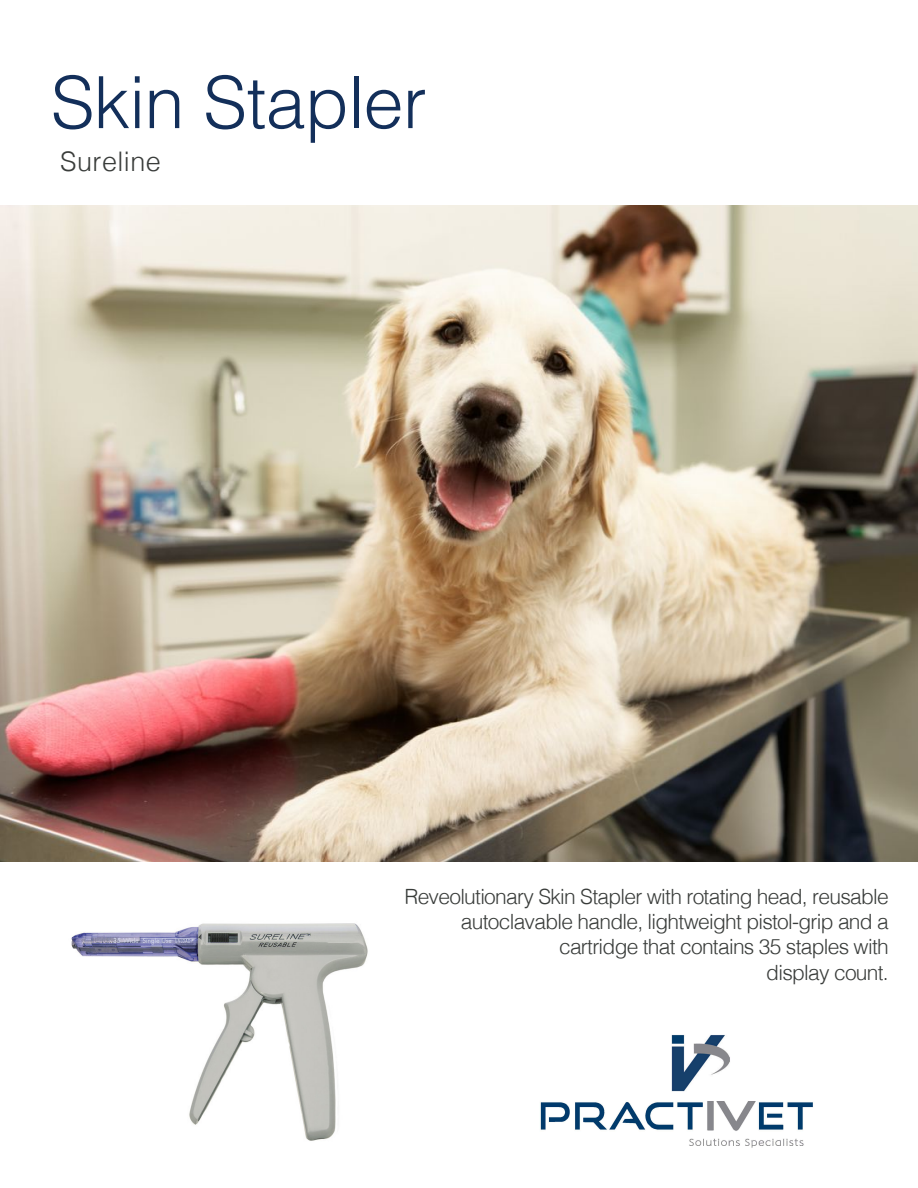
<style>
.page{position:relative;width:918px;height:1188px;background:#fff}
.page>*{position:absolute;margin:0;border:0;box-sizing:border-box;transform-origin:0 0}
.t1{font:300 72px "Helvetica";letter-spacing:-.01em;color:#132f5a}
.t2{font:300 27px "Helvetica";letter-spacing:.015em;color:#393c3a}
.t3{font:300 21px/25.2px "Helvetica";letter-spacing:-.035em;color:#393c3a;text-align:right}
</style>
<div class="page">
<img style="left:540px;top:1035px;width:273px;height:113px">
<img style="left:0;top:206px;width:918px;height:656px">
<img style="left:71px;top:923px;width:297px;height:218px">
<h1 class="t1" style="left:51px;top:41px;width:378px">Skin Stapler</h1>
<p class="t2" style="left:60px;top:139px;width:102px">Sureline</p>
<p class="t3" style="left:404px;top:882px;width:486px">Reveolutionary Skin Stapler with rotating head, reusable autoclavable handle, lightweight pistol-grip and a cartridge that contains 35 staples with<br>display count.</p>
</div>
